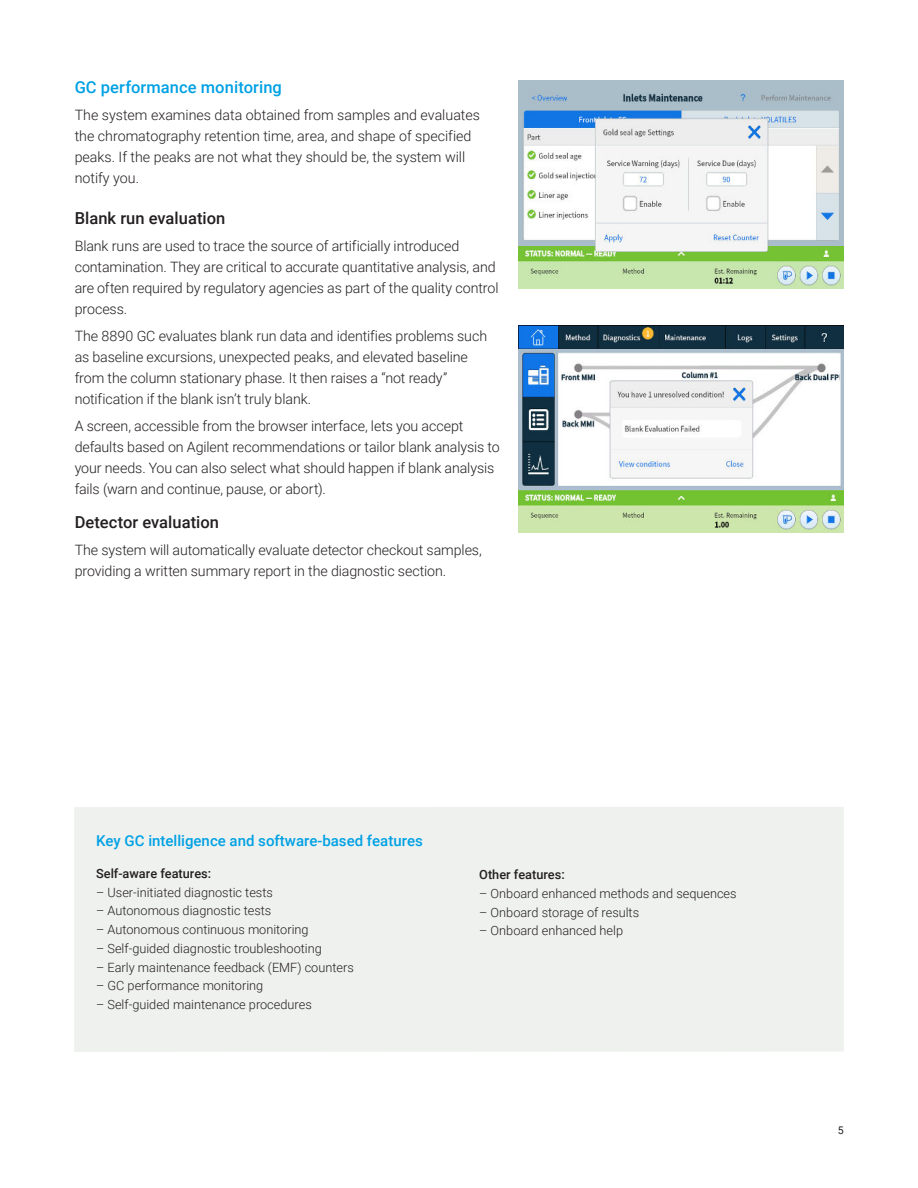
<style>
.page{position:relative;width:918px;height:1188px;background:#fff}
.page>*{position:absolute;margin:0;border:0;box-sizing:border-box;transform-origin:0 0}
.t1{font:500 16.5px "Roboto";letter-spacing:.005em;color:#231f20}
.t2{font:500 16.5px "Roboto";letter-spacing:.005em;color:#00a1e4}
.t3{font:500 15px "Roboto";color:#00a1e4}
.t4{font:300 14.25px/21px "Roboto";letter-spacing:-.005em;color:#231f20}
.t5{font:300 12.75px "Roboto";color:#231f20}
.t6{font:500 12.75px "Roboto";color:#231f20}
.t7{font:10.5px "Roboto";color:#231f20}
</style>
<div class="page">
<div style="left:74px;top:807px;width:770px;height:245px;background:#eff1ef"></div>
<img style="left:519px;top:325px;width:325px;height:207px">
<img style="left:519px;top:81px;width:325px;height:207px">
<p class="t2" style="left:75px;top:80px;width:209px">GC performance monitoring</p>
<p class="t4" style="left:75px;top:105px;width:407px">The system examines data obtained from samples and evaluates the chromatography retention time, area, and shape of specified peaks. If the peaks are not what they should be, the system will notify you.</p>
<p class="t1" style="left:75px;top:211px;width:152px">Blank run evaluation</p>
<p class="t4" style="left:75px;top:236px;width:425px">Blank runs are used to trace the source of artificially introduced contamination. They are critical to accurate quantitative analysis, and are often required by regulatory agencies as part of the quality control process.</p>
<p class="t4" style="left:75px;top:326px;width:414px">The 8890 GC evaluates blank run data and identifies problems such as baseline excursions, unexpected peaks, and elevated baseline from the column stationary phase. It then raises a “not ready” notification if the blank isn’t truly blank.</p>
<p class="t4" style="left:75px;top:416px;width:427px">A screen, accessible from the browser interface, lets you accept defaults based on Agilent recommendations or tailor blank analysis to your needs. You can also select what should happen if blank analysis fails (warn and continue, pause, or abort).</p>
<p class="t1" style="left:75px;top:515px;width:146px">Detector evaluation</p>
<p class="t4" style="left:75px;top:541px;width:409px">The system will automatically evaluate detector checkout samples, providing a written summary report in the diagnostic section.</p>
<p class="t3" style="left:96px;top:834px;width:328px">Key GC intelligence and software-based features</p>
<p class="t6" style="left:96px;top:868px;width:117px">Self-aware features:</p>
<p class="t5" style="left:96px;top:886px;width:178px">– User-initiated diagnostic tests</p>
<p class="t5" style="left:96px;top:905px;width:177px">– Autonomous diagnostic tests</p>
<p class="t5" style="left:96px;top:924px;width:214px">– Autonomous continuous monitoring</p>
<p class="t5" style="left:96px;top:943px;width:227px">– Self-guided diagnostic troubleshooting</p>
<p class="t5" style="left:96px;top:961px;width:259px">– Early maintenance feedback (EMF) counters</p>
<p class="t5" style="left:96px;top:980px;width:169px">– GC performance monitoring</p>
<p class="t5" style="left:96px;top:999px;width:217px">– Self-guided maintenance procedures</p>
<p class="t6" style="left:479px;top:869px;width:87px">Other features:</p>
<p class="t5" style="left:479px;top:888px;width:259px">– Onboard enhanced methods and sequences</p>
<p class="t5" style="left:479px;top:906px;width:161px">– Onboard storage of results</p>
<p class="t5" style="left:479px;top:925px;width:145px">– Onboard enhanced help</p>
<p class="t7" style="left:838px;top:1126px;width:7px">5</p>
</div>
